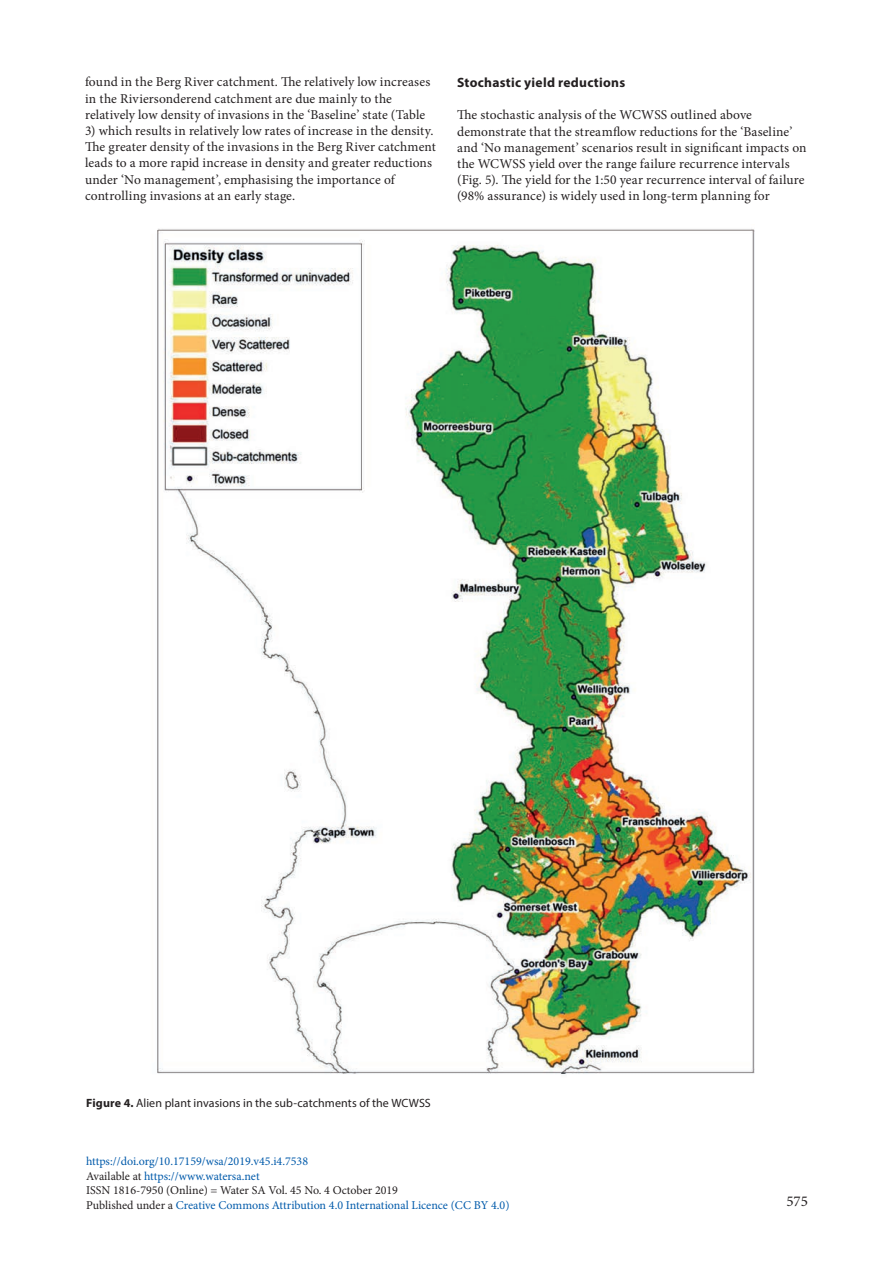
<style>
.page{position:relative;width:893px;height:1263px;background:#fff}
.page>*{position:absolute;margin:0;border:0;box-sizing:border-box;transform-origin:0 0}
.t1{font:15px "Minion Pro";color:#231f20}
.t2{font:13.5px/16.2px "Minion Pro";letter-spacing:.005em;color:#231f20}
.t3{font:700 13.5px "Myriad Pro";letter-spacing:.02em;color:#231f20}
.t4{font:12px/14.4px "Minion Pro";color:#015aaa}
.t5{font:12px "Myriad Pro";letter-spacing:.005em;color:#231f20}
.s1{font-weight:700}
.s2{color:#231f20}
</style>
<div class="page">
<img style="left:157px;top:228px;width:598px;height:846px">
<p class="t2" style="left:85px;top:74px;width:347px">found in the Berg River catchment. The relatively low increases in the Riviersonderend catchment are due mainly to the relatively low density of invasions in the ‘Baseline’ state (Table</p>
<p class="t2" style="left:85px;top:123px;width:352px">3) which results in relatively low rates of increase in the density.<br>The greater density of the invasions in the Berg River catchment leads to a more rapid increase in density and greater reductions under ‘No management’, emphasising the importance of controlling invasions at an early stage.</p>
<p class="t3" style="left:457px;top:73px;width:170px">Stochastic yield reductions</p>
<p class="t2" style="left:457px;top:107px;width:351px">The stochastic analysis of the WCWSS outlined above demonstrate that the streamflow reductions for the ‘Baseline’ and ‘No management’ scenarios result in significant impacts on the WCWSS yield over the range failure recurrence intervals (Fig. 5). The yield for the 1:50 year recurrence interval of failure (98% assurance) is widely used in long-term planning for</p>
<p class="t5" style="left:86px;top:1096px;width:346px"><span class="s1">Figure 4.</span> Alien plant invasions in the sub-catchments of the WCWSS</p>
<p class="t4" style="left:86px;top:1154px;width:425px">https://doi.org/10.17159/wsa/2019.v45.i4.7538<br><span class="s2">Available at</span> https://www.watersa.net<br><span class="s2">ISSN 1816-7950 (Online) = Water SA Vol. 45 No. 4 October 2019<br>Published under a</span> Creative Commons Attribution 4.0 International Licence (CC BY 4.0)</p>
<p class="t1" style="left:786px;top:1191px;width:23px">575</p>
</div>
